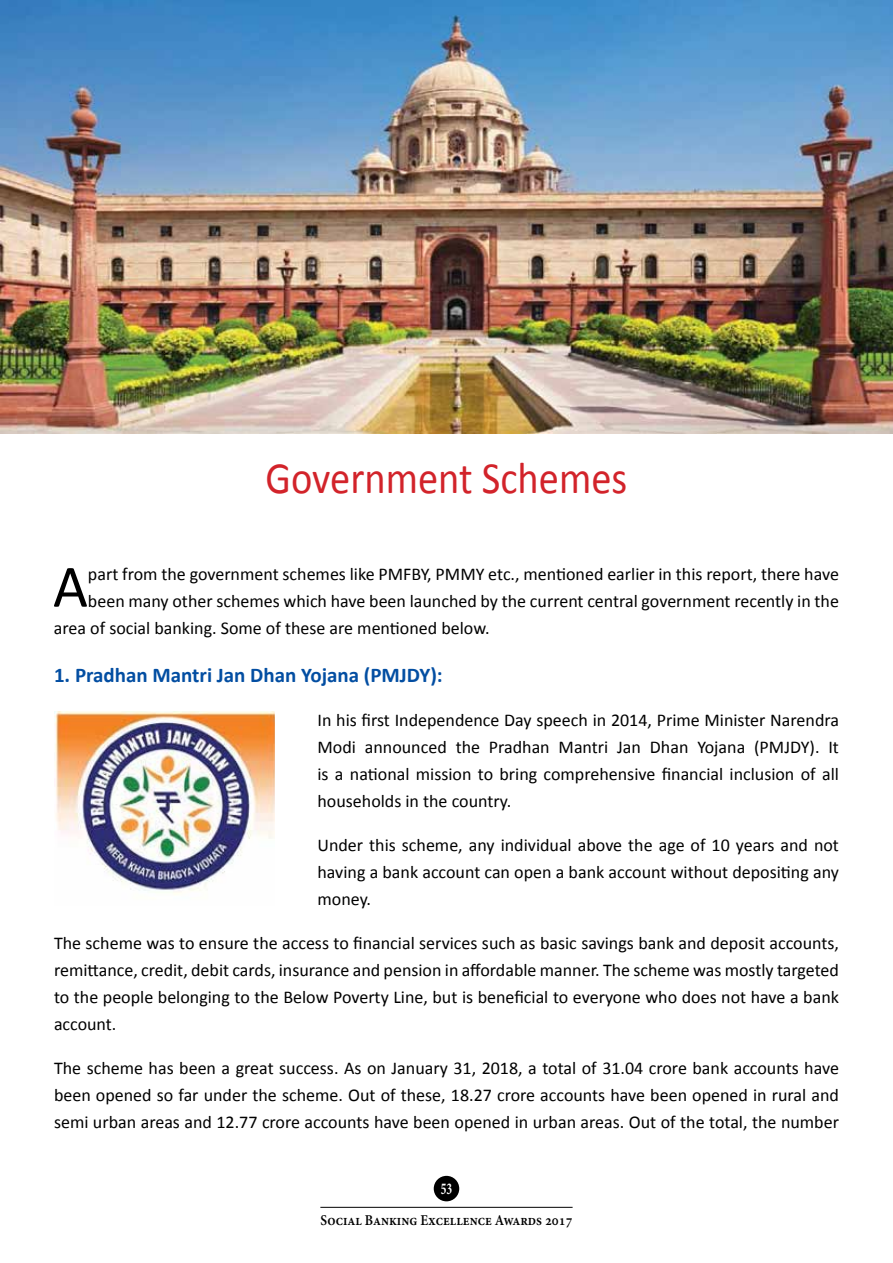
<style>
.page{position:relative;width:893px;height:1263px;background:#fff}
.page>*{position:absolute;margin:0;border:0;box-sizing:border-box;transform-origin:0 0}
.t1{font:60.6px "Calibri";color:#000}
.t2{font:45px "Calibri";color:#d2232a;scale:.9 1}
.t3{font:700 21px "Calibri";color:#034ea2}
.t4{font:18px/27px "Calibri";color:#000;text-align:justify}
.t5{font:700 16.5px "Minion Pro";color:#fff;scale:.7 1}
.t6{font:600 15px "Minion Pro";color:#000;scale:.9 1}
</style>
<div class="page">
<div style="left:434px;top:1176px;width:25px;height:25px;background:#000;border-radius:50%"></div>
<hr style="left:320px;top:1207px;width:253px;height:1px;background:#000">
<img style="left:0;top:0;width:893px;height:434px">
<img style="left:54px;top:711px;width:221px;height:184px">
<h2 class="t2" style="left:266px;top:450px;width:404px">Government Schemes</h2>
<h1 class="t1" style="left:53px;top:548px;width:37px">A</h1>
<p class="t4" style="left:88px;top:560px;width:752px">part from the government schemes like PMFBY, PMMY etc., mentioned earlier in this report, there have</p>
<p class="t4" style="left:88px;top:587px;width:752px">been many other schemes which have been launched by the current central government recently in the</p>
<p class="t4" style="left:54px;top:614px;width:437px">area of social banking. Some of these are mentioned below.</p>
<p class="t3" style="left:54px;top:661px;width:390px">1. Pradhan Mantri Jan Dhan Yojana (PMJDY):</p>
<p class="t4" style="left:317px;top:706px;width:523px">In his first Independence Day speech in 2014, Prime Minister Narendra Modi announced the Pradhan Mantri Jan Dhan Yojana (PMJDY). It is a national mission to bring comprehensive financial inclusion of all households in the country.</p>
<p class="t4" style="left:317px;top:831px;width:523px">Under this scheme, any individual above the age of 10 years and not having a bank account can open a bank account without depositing any money.</p>
<p class="t4" style="left:54px;top:929px;width:786px">The scheme was to ensure the access to financial services such as basic savings bank and deposit accounts, remittance, credit, debit cards, insurance and pension in affordable manner. The scheme was mostly targeted to the people belonging to the Below Poverty Line, but is beneficial to everyone who does not have a bank account.</p>
<p class="t4" style="left:54px;top:1054px;width:786px">The scheme has been a great success. As on January 31, 2018, a total of 31.04 crore bank accounts have been opened so far under the scheme. Out of these, 18.27 crore accounts have been opened in rural and semi urban areas and 12.77 crore accounts have been opened in urban areas. Out of the total, the number</p>
<p class="t5" style="left:441px;top:1177px;width:18px">53</p>
<p class="t6" style="left:320px;top:1209px;width:282px">Social Banking Excellence Awards 2017</p>
</div>
